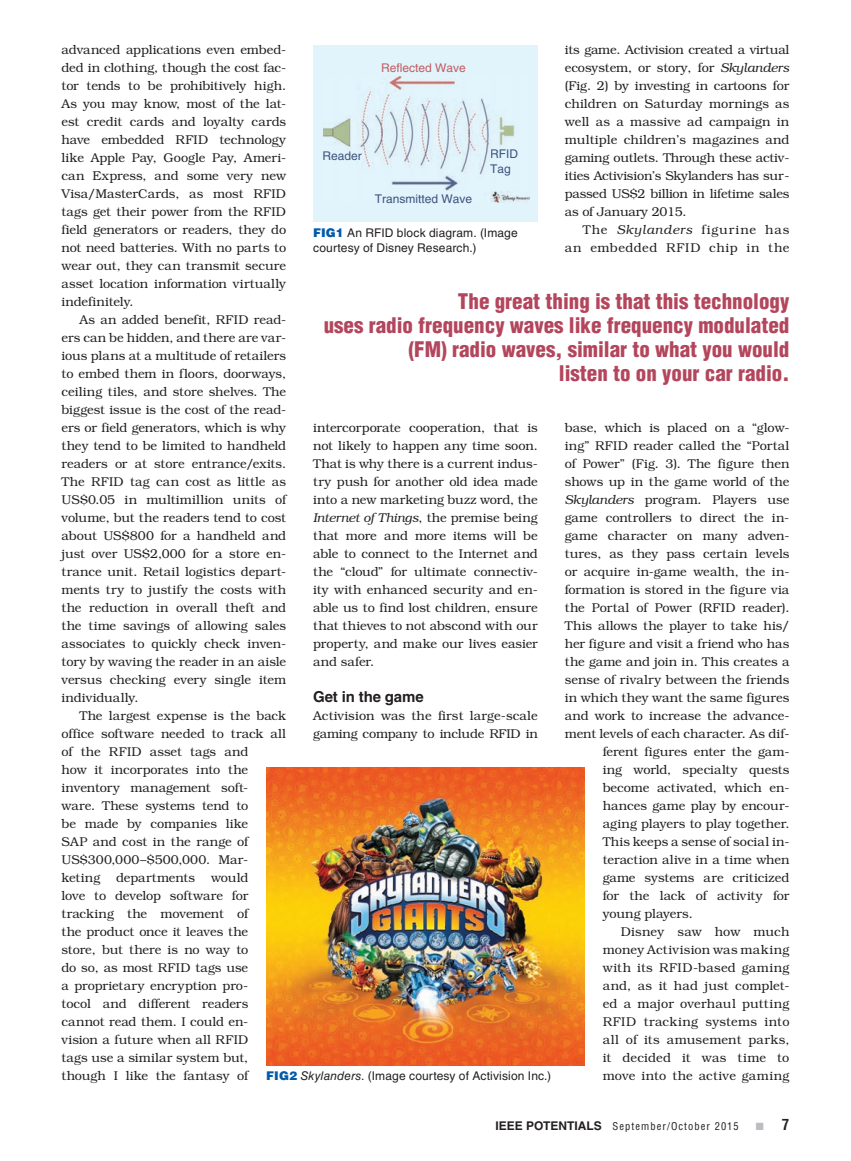
<style>
.page{position:relative;width:851px;height:1161px;background:#fff}
.page>*{position:absolute;margin:0;border:0;box-sizing:border-box;transform-origin:0 0}
.t1{font:900 condensed 21px/24px "Helvetica LT Std";color:#b3465c;text-align:right}
.t2{font:700 15px "Helvetica LT Std";letter-spacing:-.01em;color:#231f20}
.t3{font:700 condensed 15px "Helvetica LT Std";color:#231f20}
.t4{font:300 12.75px/18px "Bookman Std";color:#231f20;text-align:justify}
.t5{font:300 12.75px/18px "Bookman Std";letter-spacing:.06em;color:#231f20;text-align:right}
.t6{font:300 12.75px "Bookman Std";letter-spacing:.025em;color:#231f20}
.t7{font:300 12.75px "Bookman Std";letter-spacing:.02em;color:#231f20}
.t8{font:300 12.75px "Bookman Std";letter-spacing:.03em;color:#231f20}
.t9{font:12px/15px "Helvetica LT Std";letter-spacing:.015em;color:#231f20}
.t10{font:12px/14.4px "Helvetica LT Std";color:#3e527d}
.t11{font:12px "Helvetica LT Std";color:#c35b5e}
.t12{font:condensed 10.5px "Helvetica LT Std";letter-spacing:.1em;color:#231f20}
.s1{font-style:italic}
.s2{font-weight:900;color:#015aaa}
.s3{font-weight:700;font-stretch:normal;font-size:12px}
.s4{color:#bcbdc0}
</style>
<div class="page">
<div style="left:313px;top:45px;width:224px;height:176px;background:#e1f4fc"></div>
<img style="left:323px;top:76px;width:206px;height:127px">
<img style="left:323px;top:152px;width:39px;height:8px">
<img style="left:491px;top:150px;width:27px;height:8px">
<img style="left:490px;top:164px;width:20px;height:11px">
<img style="left:375px;top:195px;width:96px;height:8px">
<img style="left:266px;top:767px;width:318px;height:298px">
<p class="t4" style="left:62px;top:41px;width:226px">advanced applications even embed&shy;ded in clothing, though the cost fac&shy;tor tends to be prohibitively high.<br>As you may know, most of the lat&shy;est credit cards and loyalty cards have embedded RFID technology like Apple Pay, Google Pay, Ameri&shy;can Express, and some very new Visa/MasterCards, as most RFID tags get their power from the RFID field generators or readers, they do not need batteries. With no parts to wear out, they can transmit secure asset location information virtually indefinitely.</p>
<p class="t4" style="left:62px;top:311px;width:226px;text-indent:18px">As an added benefit, RFID read&shy;ers can be hidden, and there are var&shy;ious plans at a multitude of retailers to embed them in floors, doorways, ceiling tiles, and store shelves. The biggest issue is the cost of the read&shy;ers or field generators, which is why they tend to be limited to handheld readers or at store entrance/exits.<br>The RFID tag can cost as little as US$0.05 in multimillion units of volume, but the readers tend to cost about US$800 for a handheld and just over US$2,000 for a store en&shy;trance unit. Retail logistics depart&shy;ments try to justify the costs with the reduction in overall theft and the time savings of allowing sales associates to quickly check inven&shy;tory by waving the reader in an aisle versus checking every single item individually.</p>
<p class="t4" style="left:62px;top:707px;width:226px;text-align:left;text-indent:18px">The largest expense is the back office software needed to track all of the RFID asset tags and<br>how it incorporates into the inventory management soft-<br>ware. These systems tend to<br>be made by companies like<br>SAP and cost in the range of<br>US$300,000–$500,000. Mar&shy;keting departments would<br>love to develop software for tracking the movement of<br>the product once it leaves the<br>store, but there is no way to<br>do so, as most RFID tags use<br>a proprietary encryption pro-<br>tocol and different readers cannot read them. I could en&shy;vision a future when all RFID<br>tags use a similar system but, though I like the fantasy of</p>
<p class="t4" style="left:564px;top:41px;width:226px">its game. Activision created a virtual ecosystem, or story, for <span class="s1">Skylanders </span>(Fig. 2) by investing in cartoons for children on Saturday mornings as well as a massive ad campaign in multiple children’s magazines and gaming outlets. Through these activ&shy;ities Activision’s Skylanders has sur&shy;passed US$2 billion in lifetime sales as of January 2015.</p>
<p class="t5" style="left:564px;top:221px;width:226px">The <span class="s1">Skylanders</span> figurine has an embedded RFID chip in the</p>
<p class="t11" style="left:381px;top:60px;width:86px">Reflected Wave</p>
<p class="t10" style="left:322px;top:149px;width:41px">Reader</p>
<p class="t10" style="left:490px;top:147px;width:29px">RFID<br>Tag</p>
<p class="t10" style="left:374px;top:192px;width:99px">Transmitted Wave</p>
<p class="t9" style="left:313px;top:225px;width:60px"><span class="s2">fig1</span> An RFID</p>
<p class="t9" style="left:313px;top:225px;width:206px;text-indent:84px">block diagram. (I mage courtesy of Disney Research.)</p>
<h1 class="t1" style="left:324px;top:289px;width:467px">The great thing is that this technology<br>uses radio frequency waves like frequency modulated (FM) radio waves, similar to what you would<br>listen to on your car radio.</h1>
<p class="t4" style="left:564px;top:419px;width:226px">base, which is placed on a “glow-</p>
<p class="t4" style="left:564px;top:437px;width:226px">ing” RFID reader called the “Portal</p>
<p class="t4" style="left:564px;top:455px;width:226px">of Power” (Fig. 3). The figure then</p>
<p class="t4" style="left:564px;top:473px;width:226px">shows up in the game world of the</p>
<p class="t4" style="left:564px;top:491px;width:226px"><span class="s1">Skylanders</span> program. Players use</p>
<p class="t4" style="left:564px;top:509px;width:226px">game controllers to direct the in-</p>
<p class="t4" style="left:564px;top:527px;width:226px">game character on many adven-</p>
<p class="t4" style="left:564px;top:545px;width:226px">tures, as they pass certain levels</p>
<p class="t4" style="left:564px;top:563px;width:226px">or acquire in-game wealth, the in-</p>
<p class="t4" style="left:564px;top:581px;width:226px">formation is stored in the figure via</p>
<p class="t4" style="left:564px;top:599px;width:226px">the Portal of Power (RFID reader).</p>
<p class="t4" style="left:564px;top:617px;width:226px">This allows the player to take his/</p>
<p class="t4" style="left:564px;top:635px;width:226px">her figure and visit a friend who has</p>
<p class="t4" style="left:564px;top:653px;width:226px">the game and join in. This creates a</p>
<p class="t4" style="left:564px;top:671px;width:226px">sense of rivalry between the friends</p>
<p class="t4" style="left:564px;top:689px;width:226px">in which they want the same figures</p>
<p class="t4" style="left:564px;top:707px;width:226px">and work to increase the advance-</p>
<p class="t4" style="left:564px;top:725px;width:226px">ment levels of each character. As dif-</p>
<p class="t4" style="left:602px;top:743px;width:188px">ferent figures enter the gam-</p>
<p class="t4" style="left:602px;top:761px;width:188px">ing world, specialty quests</p>
<p class="t4" style="left:602px;top:779px;width:188px">become activated, which en-</p>
<p class="t4" style="left:602px;top:797px;width:188px">hances game play by encour-</p>
<p class="t4" style="left:602px;top:815px;width:188px">aging players to play together.</p>
<p class="t4" style="left:602px;top:833px;width:188px">This keeps a sense of social in-</p>
<p class="t4" style="left:602px;top:851px;width:188px">teraction alive in a time when</p>
<p class="t4" style="left:602px;top:869px;width:188px">game systems are criticized</p>
<p class="t4" style="left:602px;top:887px;width:188px">for the lack of activity for</p>
<p class="t4" style="left:602px;top:905px;width:92px">young players.</p>
<p class="t4" style="left:620px;top:923px;width:170px">Disney saw how much</p>
<p class="t6" style="left:602px;top:943px;width:188px">money Activision was making</p>
<p class="t8" style="left:602px;top:961px;width:188px">with its RFID-based gaming</p>
<p class="t4" style="left:602px;top:977px;width:188px">and, as it had just complet-</p>
<p class="t4" style="left:602px;top:995px;width:188px">ed a major overhaul putting</p>
<p class="t6" style="left:602px;top:1015px;width:188px">RFID tracking systems into</p>
<p class="t4" style="left:602px;top:1031px;width:188px">all of its amusement parks,</p>
<p class="t7" style="left:602px;top:1051px;width:188px">it decided it was time to</p>
<p class="t7" style="left:602px;top:1069px;width:188px">move into the active gaming</p>
<p class="t4" style="left:313px;top:419px;width:226px">intercorporate cooperation, that is not likely to happen any time soon.<br>That is why there is a current indus&shy;try push for another old idea made into a new marketing buzz word, the <span class="s1">Internet of Things</span>, the premise being that more and more items will be able to connect to the Internet and the “cloud” for ultimate connectiv&shy;ity with enhanced security and en&shy;able us to find lost children, ensure that thieves to not abscond with our property, and make our lives easier and safer.</p>
<p class="t2" style="left:313px;top:688px;width:112px">Get in the game</p>
<p class="t4" style="left:313px;top:707px;width:226px">Activision was the first large-scale gaming company to include RFID in</p>
<p class="t9" style="left:266px;top:1068px;width:286px"><span class="s2">fig2</span> <span class="s1">Skylanders</span>. (I mage courtesy of Activision I nc.)</p>
<p class="t12" style="left:495px;top:1120px;width:245px"><span class="s3">IEEE Potentials</span> September/October 2015</p>
<p class="t3" style="left:756px;top:1116px;width:35px"><span class="s4">■</span> 7</p>
</div>
